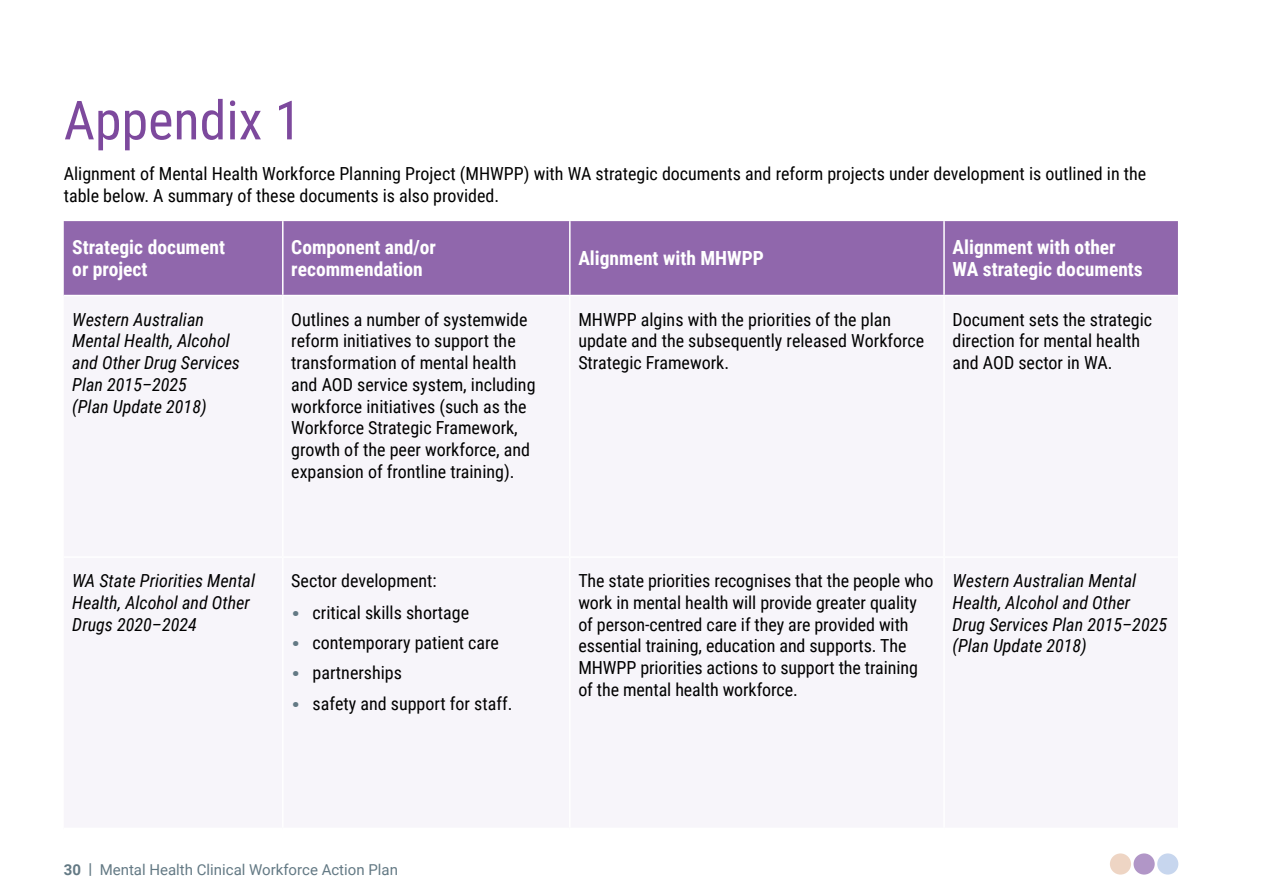
<style>
.page{position:relative;width:1263px;height:893px;background:#fff}
.page>*{position:absolute;margin:0;border:0;box-sizing:border-box;transform-origin:0 0}
.t1{font:54px "Roboto Condensed";color:#7d499d}
.t2{font:700 19.5px/21.8px "Roboto Condensed";color:#fff}
.t3{font:18px/21.8px "Roboto Condensed";color:#000}
.t4{font:italic 18px/21.8px "Roboto Condensed";color:#000}
.t5{font:15px "Roboto";color:#637984}
.s1{font-weight:700}
</style>
<div class="page">
<div style="left:1110px;top:853px;width:21px;height:22px;background:#eed5c4;border-radius:50%"></div>
<div style="left:1133px;top:853px;width:22px;height:22px;background:#b196c7;border-radius:50%"></div>
<div style="left:1157px;top:853px;width:21px;height:22px;background:#c7d6ee;border-radius:50%"></div>
<div style="left:64px;top:221px;width:1114px;height:74px;background:#9067ac"></div>
<hr style="left:282px;top:221px;width:2px;height:74px;background:#fff">
<hr style="left:569px;top:221px;width:2px;height:74px;background:#fff">
<hr style="left:943px;top:221px;width:2px;height:74px;background:#fff">
<h1 class="t1" style="left:64px;top:82px;width:239px">Appendix 1</h1>
<p class="t3" style="left:64px;top:162px;width:1084px">Alignment of Mental Health Workforce Planning Project (MHWPP) with WA strategic documents and reform projects under development is outlined in the table below. A summary of these documents is also provided.</p>
<p class="t2" style="left:72px;top:236px;width:154px">Strategic document or project</p>
<p class="t2" style="left:291px;top:236px;width:146px">Component and/or recommendation</p>
<p class="t2" style="left:578px;top:247px;width:187px">Alignment with MHWPP</p>
<p class="t2" style="left:952px;top:236px;width:192px">Alignment with other<br>WA strategic documents</p>
<p class="t4" style="left:72px;top:308px;width:169px">Western Australian<br>Mental Health, Alcohol and Other Drug Services<br>Plan 2015–2025<br>(Plan Update 2018)</p>
<p class="t3" style="left:291px;top:308px;width:246px">Outlines a number of systemwide reform initiatives to support the transformation of mental health and AOD service system, including workforce initiatives (such as the Workforce Strategic Framework, growth of the peer workforce, and expansion of frontline training).</p>
<p class="t3" style="left:578px;top:308px;width:347px">MHWPP algins with the priorities of the plan update and the subsequently released Workforce<br>Strategic Framework.</p>
<p class="t3" style="left:952px;top:308px;width:201px">Document sets the strategic direction for mental health and AOD sector in WA.</p>
<p class="t4" style="left:72px;top:569px;width:184px">WA State Priorities Mental<br>Health, Alcohol and Other<br>Drugs 2020–2024</p>
<p class="t3" style="left:291px;top:564px;width:179px;line-height:31.8px">Sector development:<br><sup>.</sup> critical skills shortage</p>
<p class="t3" style="left:291px;top:627px;width:223px;line-height:30.3px"><sup>.</sup> contemporary patient care <sup>.</sup> partnerships<br><sup>.</sup> safety and support for staff.</p>
<p class="t5" style="left:64px;top:859px;width:336px"><span class="s1">30 |</span> Mental Health Clinical Workforce Action Plan</p>
<p class="t3" style="left:578px;top:569px;width:357px">The state priorities recognises that the people who work in mental health will provide greater quality of person-centred care if they are provided with essential training, education and supports. The MHWPP priorities actions to support the training of the mental health workforce.</p>
<p class="t4" style="left:952px;top:569px;width:216px">Western Australian Mental<br>Health, Alcohol and Other<br>Drug Services Plan 2015–2025 (Plan Update 2018)</p>
</div>
